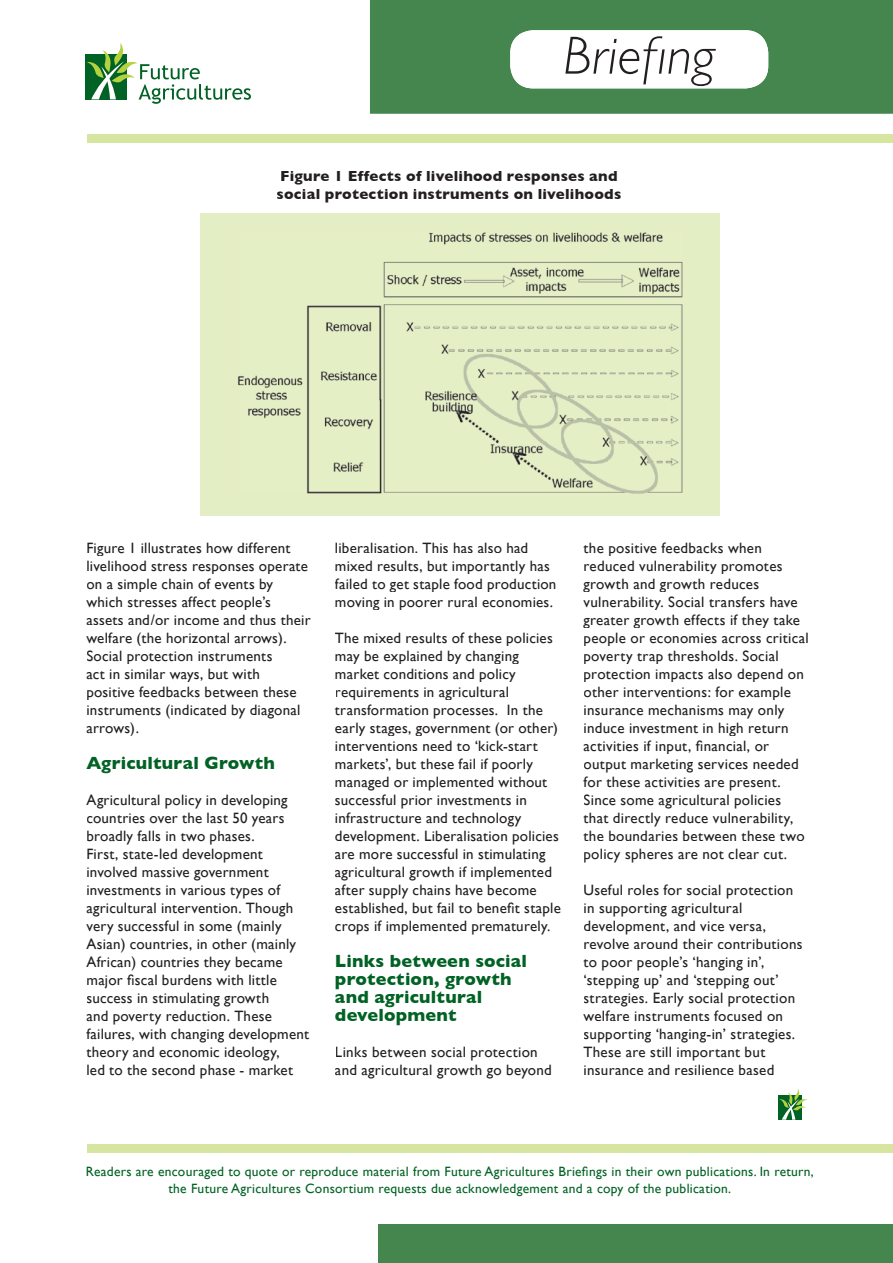
<style>
.page{position:relative;width:893px;height:1263px;background:#fff}
.page>*{position:absolute;margin:0;border:0;box-sizing:border-box;transform-origin:0 0}
.t1{font:italic 300 54px "Gill Sans";color:#231f20}
.t2{font:700 18px/18px "Gill Sans";letter-spacing:.01em;color:#006224}
.t3{font:15px/18px "Gill Sans";letter-spacing:.015em;color:#231f20}
.t4{font:700 15px/18px "Gill Sans";letter-spacing:.02em;color:#231f20}
.t5{font:13.5px/16.5px "Gill Sans";letter-spacing:.02em;color:#006224;text-align:center}
</style>
<div class="page">
<div style="left:370px;top:0;width:523px;height:114px;background:#44864e"></div>
<div style="left:85px;top:54px;width:42px;height:45px;background:#006224"></div>
<svg style="left:86px;top:43px;width:165px;height:61px"></svg>
<svg style="left:510px;top:30px;width:258px;height:58px"></svg>
<div style="left:378px;top:1225px;width:515px;height:38px;background:#44864e"></div>
<div style="left:87px;top:1144px;width:806px;height:8px;background:#d6e59f"></div>
<div style="left:87px;top:134px;width:806px;height:9px;background:#d6e59f"></div>
<div style="left:565px;top:36px;width:151px;height:49px;background:#fff"></div>
<hr style="left:565px;top:85px;width:151px;height:1px;background:#fff">
<div style="left:778px;top:1095px;width:23px;height:25px;background:#006224"></div>
<svg style="left:779px;top:1088px;width:28px;height:32px"></svg>
<div style="left:200px;top:214px;width:520px;height:302px;background:#e4eec4"></div>
<img style="left:238px;top:232px;width:445px;height:262px">
<h1 class="t1" style="left:563px;top:24px;width:153px">Briefing</h1>
<p class="t4" style="left:277px;top:167px;width:346px">Figure 1 Effects of livelihood responses and social protection instruments on livelihoods</p>
<p class="t3" style="left:86px;top:538px;width:226px">Figure 1 illustrates how different livelihood stress responses operate on a simple chain of events by which stresses affect people’s assets and/or income and thus their welfare (the horizontal arrows).<br>Social protection instruments<br>act in similar ways, but with positive feedbacks between these instruments (indicated by diagonal arrows).</p>
<p class="t2" style="left:86px;top:753px;width:190px">Agricultural Growth</p>
<p class="t3" style="left:86px;top:790px;width:224px">Agricultural policy in developing countries over the last 50 years broadly falls in two phases.<br>First, state-led development involved massive government investments in various types of agricultural intervention. Though very successful in some (mainly<br>Asian) countries, in other (mainly<br>African) countries they became major fiscal burdens with little success in stimulating growth<br>and poverty reduction. These failures, with changing development theory and economic ideology,<br>led to the second phase - market</p>
<p class="t3" style="left:335px;top:538px;width:223px">liberalisation. This has also had mixed results, but importantly has failed to get staple food production moving in poorer rural economies.</p>
<p class="t3" style="left:335px;top:628px;width:227px">The mixed results of these policies may be explained by changing market conditions and policy requirements in agricultural transformation processes. In the early stages, government (or other) interventions need to ‘kick-start markets’, but these fail if poorly managed or implemented without successful prior investments in infrastructure and technology development. Liberalisation policies are more successful in stimulating agricultural growth if implemented after supply chains have become established, but fail to benefit staple crops if implemented prematurely.</p>
<p class="t2" style="left:335px;top:951px;width:194px">Links between social protection, growth and agricultural development</p>
<p class="t3" style="left:335px;top:1042px;width:218px">Links between social protection and agricultural growth go beyond</p>
<p class="t3" style="left:583px;top:538px;width:227px">the positive feedbacks when reduced vulnerability promotes growth and growth reduces vulnerability. Social transfers have greater growth effects if they take people or economies across critical poverty trap thresholds. Social protection impacts also depend on other interventions: for example insurance mechanisms may only induce investment in high return activities if input, financial, or output marketing services needed for these activities are present.<br>Since some agricultural policies that directly reduce vulnerability, the boundaries between these two policy spheres are not clear cut.</p>
<p class="t3" style="left:583px;top:880px;width:221px">Useful roles for social protection in supporting agricultural development, and vice versa, revolve around their contributions to poor people’s ‘hanging in’, ‘stepping up’ and ‘stepping out’ strategies. Early social protection welfare instruments focused on supporting ‘hanging-in’ strategies.<br>These are still important but insurance and resilience based</p>
<p class="t5" style="left:86px;top:1163px;width:730px">Readers are encouraged to quote or reproduce material from Future Agricultures Briefings in their own publications. In return, the Future Agricultures Consortium requests due acknowledgement and a copy of the publication.</p>
</div>
